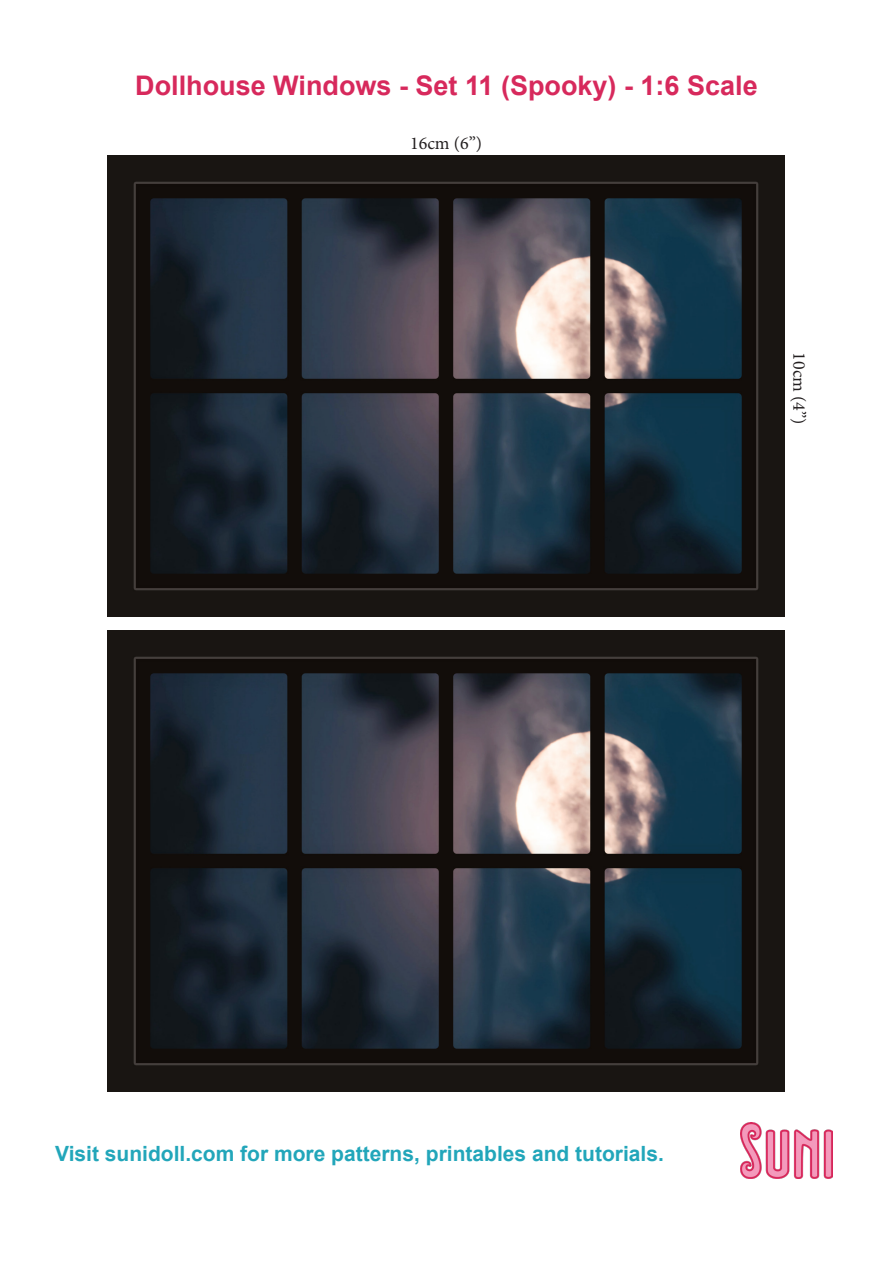
<style>
.page{position:relative;width:893px;height:1263px;background:#fff}
.page>*{position:absolute;margin:0;border:0;box-sizing:border-box;transform-origin:0 0}
.t1{font:700 27px "Arial";color:#d7295c}
.t2{font:700 21px "Arial";color:#22a6ba}
.t3{font:18px "Minion Pro";color:#231f20}
</style>
<div class="page">
<img style="left:108px;top:156px;width:676px;height:460px">
<img style="left:108px;top:631px;width:676px;height:460px">
<img style="left:741px;top:1122px;width:92px;height:57px">
<p class="t1" style="left:135px;top:66px;width:624px">Dollhouse Windows - Set 11 (Spooky) - 1:6 Scale</p>
<p class="t3" style="left:410px;top:131px;width:74px">16cm (6”)</p>
<p class="t3" style="left:811px;top:352px;width:74px;rotate:90deg">10cm (4”)</p>
<p class="t2" style="left:55px;top:1139px;width:610px">Visit sunidoll.com for more patterns, printables and tutorials.</p>
</div>
